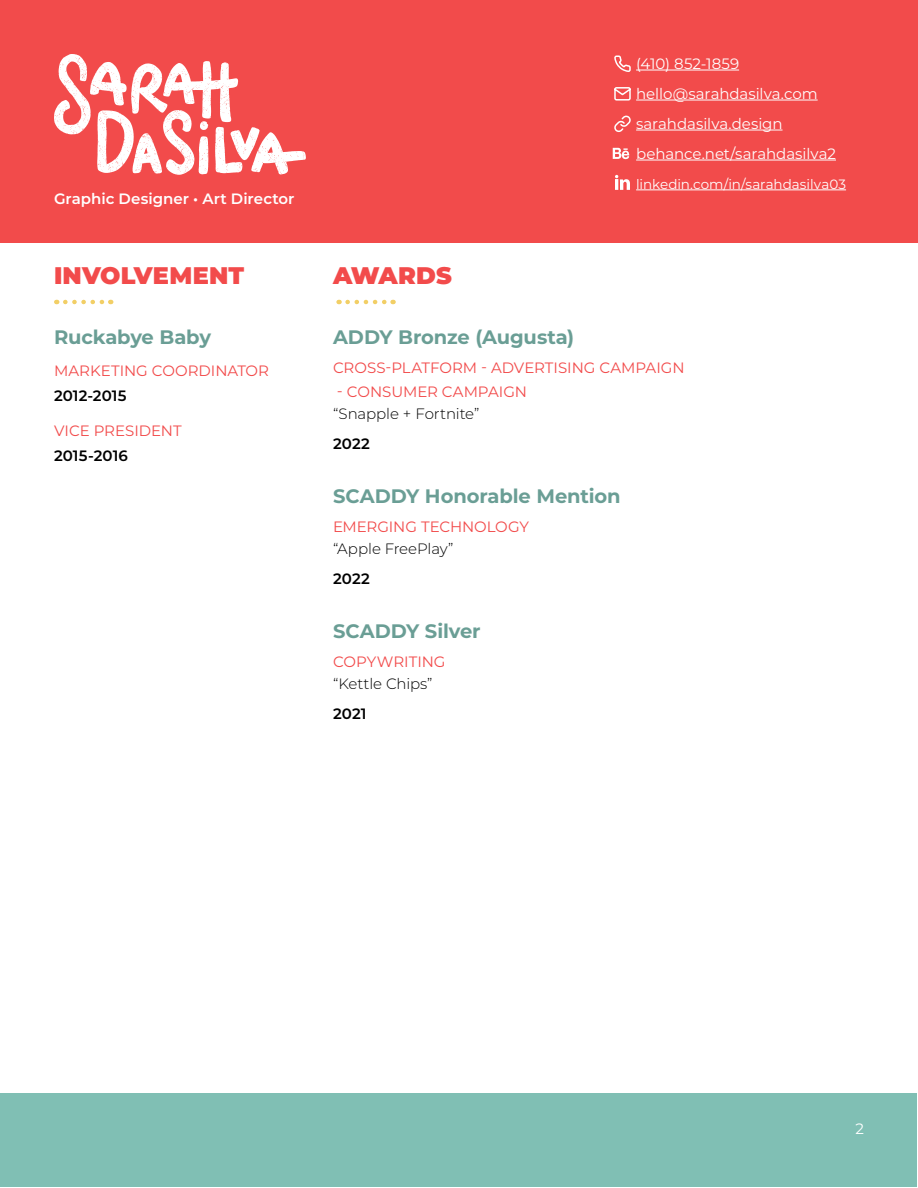
<style>
.page{position:relative;width:918px;height:1188px;background:#fff}
.page>*{position:absolute;margin:0;border:0;box-sizing:border-box;transform-origin:0 0}
.t1{font:900 24px "Montserrat";letter-spacing:.01em;color:#f24b4b}
.t2{font:700 19.5px "Montserrat";letter-spacing:-.005em;color:#6a9e95}
.t3{font:15px "Montserrat";color:#f24b4b}
.t4{font:15px/30px "Montserrat";color:#fff}
.t5{font:300 15px "Montserrat";letter-spacing:-.005em;color:#000101}
.t6{font:600 15px "Montserrat";letter-spacing:.01em;color:#000}
.t7{font:600 15px "Montserrat";color:#fff}
.t8{font:13.5px "Montserrat";color:#fff}
</style>
<div class="page">
<div style="left:0;top:0;width:918px;height:243px;background:#f24b4b"></div>
<svg style="left:54px;top:54px;width:252px;height:121px"></svg>
<hr style="left:636px;top:70px;width:103px;height:1px;background:#fff">
<hr style="left:636px;top:100px;width:182px;height:1px;background:#fff">
<hr style="left:636px;top:130px;width:147px;height:1px;background:#fff">
<hr style="left:636px;top:160px;width:200px;height:1px;background:#fff">
<hr style="left:636px;top:190px;width:210px;height:1px;background:#fff">
<svg style="left:348px;top:300px;width:46px;height:4px"></svg>
<svg style="left:65px;top:300px;width:46px;height:4px"></svg>
<svg style="left:614px;top:55px;width:17px;height:17px"></svg>
<svg style="left:614px;top:87px;width:17px;height:14px"></svg>
<svg style="left:614px;top:115px;width:17px;height:17px"></svg>
<svg style="left:615px;top:175px;width:15px;height:15px"></svg>
<svg style="left:613px;top:148px;width:17px;height:11px"></svg>
<div style="left:1px;top:1093px;width:916px;height:94px;background:#80bfb4"></div>
<p class="t7" style="left:54px;top:188px;width:242px">Graphic Designer • Art Director</p>
<h1 class="t1" style="left:54px;top:258px;width:192px">INVOLVEMENT</h1>
<h2 class="t2" style="left:54px;top:323px;width:159px">Ruckabye Baby</h2>
<p class="t3" style="left:54px;top:360px;width:217px">MARKETING COORDINATOR</p>
<p class="t6" style="left:54px;top:385px;width:74px">2012-2015</p>
<p class="t3" style="left:54px;top:420px;width:129px">VICE PRESIDENT</p>
<p class="t6" style="left:54px;top:445px;width:75px">2015-2016</p>
<h1 class="t1" style="left:333px;top:258px;width:120px">AWARDS</h1>
<p class="t4" style="left:636px;top:48px;width:201px">(410) 852-1859 hello@sarahdasilva.com sarahdasilva.design behance.net/sarahdasilva2</p>
<p class="t8" style="left:636px;top:174px;width:211px">linkedin.com/in/sarahdasilva03</p>
<h2 class="t2" style="left:333px;top:323px;width:243px">ADDY Bronze (Augusta)</h2>
<p class="t3" style="left:333px;top:357px;width:353px">CROSS-PLATFORM - ADVERTISING CAMPAIGN</p>
<p class="t3" style="left:337px;top:381px;width:192px">- CONSUMER CAMPAIGN</p>
<p class="t5" style="left:333px;top:404px;width:148px">“Snapple + Fortnite”</p>
<p class="t6" style="left:333px;top:433px;width:38px">2022</p>
<h2 class="t2" style="left:333px;top:482px;width:289px">SCADDY Honorable Mention</h2>
<p class="t3" style="left:333px;top:516px;width:198px">EMERGING TECHNOLOGY</p>
<p class="t5" style="left:333px;top:539px;width:122px">“Apple FreePlay”</p>
<p class="t6" style="left:333px;top:568px;width:38px">2022</p>
<h2 class="t2" style="left:333px;top:617px;width:149px">SCADDY Silver</h2>
<p class="t3" style="left:333px;top:651px;width:114px">COPYWRITING</p>
<p class="t5" style="left:333px;top:674px;width:101px">“Kettle Chips”</p>
<p class="t6" style="left:333px;top:703px;width:35px">2021</p>
<p class="t4" style="left:855px;top:1113px;width:10px">2</p>
</div>
